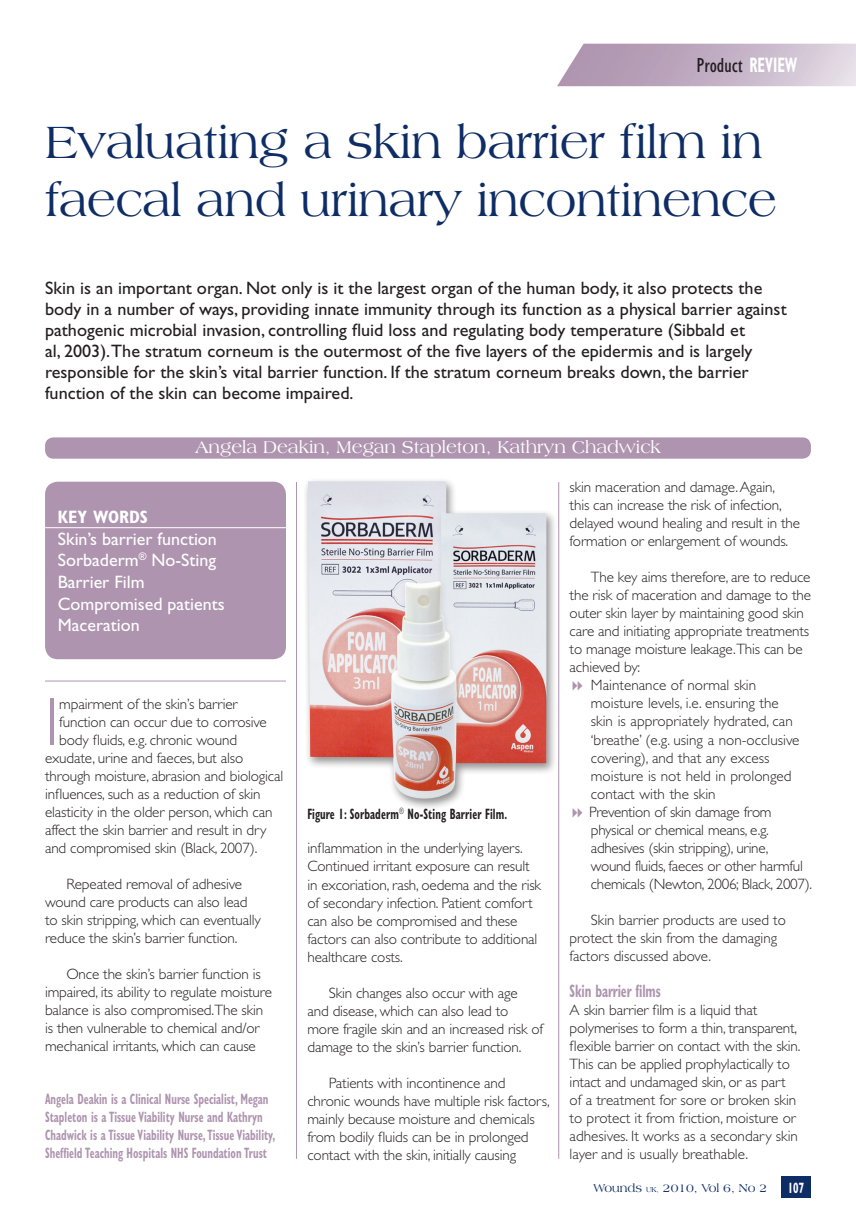
<style>
.page{position:relative;width:856px;height:1226px;background:#fff}
.page>*{position:absolute;margin:0;border:0;box-sizing:border-box;transform-origin:0 0}
.Drop_cap{font:300 67.8px "Gill Sans";color:#ae94af}
.Article_Header{font:48px/57.6px "Americana BT";letter-spacing:-.01em;color:#0f2d65}
.t1{font:condensed 21px "Gill Sans";color:#231f20}
.Bodytext{font:18px/21px "Gill Sans";color:#231f20}
.Key_words{font:18px/21.6px "Gill Sans";color:#fff}
.Author_names{font:18px "Americana BT";color:#fff}
.A_Header{font:700 condensed 18px "Gill Sans";letter-spacing:-.01em;color:#ae94af;scale:.7 1}
.Key_words_header{font:700 condensed 18px "Gill Sans";color:#fff}
.BODY_TEXT{font:300 15px/18px "Gill Sans";letter-spacing:-.01em;color:#231f20}
.Drop_cap-2{font:300 15px "Gill Sans";letter-spacing:-.01em;color:#231f20}
.Bullet{font:300 15px/18px "Gill Sans";color:#231f20}
.Author_details{font:700 condensed 15px/18px "Gill Sans";color:#ae94af;scale:.7 1}
.Bullet-2{font:300 15px/18px "Gill Sans";letter-spacing:-.02em;color:#231f20}
.Bodytext-2{font:300 15px/18px "Gill Sans";color:#231f20}
.t2{font:700 condensed 15px "Gill Sans";letter-spacing:.01em;color:#231f20;scale:.7 1}
.t3{font:700 condensed 15px "Gill Sans";color:#fff;scale:.7 1}
.t4{font:12px "Americana BT";color:#0f2d65}
.s1{font-weight:700;color:#fff}
.s2{font-size:7.5px}
</style>
<div class="page">
<div style="left:781px;top:1176px;width:29px;height:21px;background:#0f2d65"></div>
<svg style="left:557px;top:44px;width:298px;height:42px;background:#c6b4c8"></svg>
<div style="left:45px;top:437px;width:765px;height:21px;background:#ae94af;border-radius:9px"></div>
<div style="left:45px;top:481px;width:241px;height:178px;background:#ae94af;border-radius:13px"></div>
<hr style="left:45px;top:527px;width:241px;height:1px;background:#fff">
<hr style="left:45px;top:680px;width:241px;height:1px;background:#ae94af">
<hr style="left:296px;top:482px;width:1px;height:676px;background:#ae94af">
<hr style="left:558px;top:482px;width:1px;height:676px;background:#ae94af">
<div style="left:302px;top:477px;width:255px;height:333px;background:#231f20;opacity:.5"></div>
<img style="left:308px;top:481px;width:238px;height:317px">
<p class="t1" style="left:696px;top:54px;width:102px">Product <span class="s1">REVIEW</span></p>
<p class="Article_Header" style="left:45px;top:113px;width:733px">Evaluating a skin barrier film in faecal and urinary incontinence</p>
<p class="Bodytext" style="left:45px;top:277px;width:743px">Skin is an important organ. Not only is it the largest organ of the human body, it also protects the body in a number of ways, providing innate immunity through its function as a physical barrier against pathogenic microbial invasion, controlling fluid loss and regulating body temperature (Sibbald et<br>al, 2003).The stratum corneum is the outermost of the five layers of the epidermis and is largely responsible for the skin’s vital barrier function. If the stratum corneum breaks down, the barrier function of the skin can become impaired.</p>
<p class="Author_names" style="left:195px;top:436px;width:467px">Angela Deakin, Megan Stapleton, Kathryn Chadwick</p>
<p class="Key_words_header" style="left:58px;top:506px;width:92px">KEY WORDS</p>
<p class="Key_words" style="left:58px;top:528px;width:160px">Skin’s barrier function</p>
<p class="Key_words" style="left:58px;top:549px;width:160px">Sorbaderm<sup>®</sup> No-Sting<br>Barrier Film</p>
<p class="Key_words" style="left:58px;top:593px;width:168px">Compromised patients</p>
<p class="Key_words" style="left:58px;top:614px;width:83px">Maceration</p>
<p class="Drop_cap" style="left:45px;top:684px;width:16px">I</p>
<p class="Drop_cap-2" style="left:59px;top:695px;width:180px">mpairment of the skin’s barrier</p>
<p class="Drop_cap-2" style="left:59px;top:713px;width:209px">function can occur due to corrosive</p>
<p class="Drop_cap-2" style="left:59px;top:731px;width:179px">body fluids, e.g. chronic wound</p>
<p class="Drop_cap-2" style="left:45px;top:749px;width:200px">exudate, urine and faeces, but also</p>
<p class="Drop_cap-2" style="left:45px;top:767px;width:240px">through moisture, abrasion and biological</p>
<p class="Drop_cap-2" style="left:45px;top:785px;width:217px">influences, such as a reduction of skin</p>
<p class="Drop_cap-2" style="left:45px;top:803px;width:229px">elasticity in the older person, which can</p>
<p class="Drop_cap-2" style="left:45px;top:821px;width:223px">affect the skin barrier and result in dry</p>
<p class="Drop_cap-2" style="left:45px;top:839px;width:214px">and compromised skin (Black, 2007).</p>
<p class="BODY_TEXT" style="left:45px;top:875px;width:217px;text-indent:21px">Repeated removal of adhesive wound care products can also lead to skin stripping, which can eventually reduce the skin’s barrier function.</p>
<p class="BODY_TEXT" style="left:45px;top:965px;width:228px;text-indent:21px">Once the skin’s barrier function is impaired, its ability to regulate moisture balance is also compromised.The skin is then vulnerable to chemical and/or mechanical irritants, which can cause</p>
<p class="Author_details" style="left:45px;top:1089px;width:330px">Angela Deakin is a Clinical Nurse Specialist, Megan Stapleton is a Tissue Viability Nurse and Kathryn Chadwick is a Tissue Viability Nurse, Tissue Viability, Sheffield Teaching Hospitals NHS Foundation Trust</p>
<p class="t2" style="left:307px;top:804px;width:287px">Figure 1: Sorbaderm<sup>®</sup> No-Sting Barrier Film.</p>
<p class="BODY_TEXT" style="left:307px;top:839px;width:235px">inflammation in the underlying layers.<br>Continued irritant exposure can result in excoriation, rash, oedema and the risk of secondary infection. Patient comfort can also be compromised and these factors can also contribute to additional healthcare costs.</p>
<p class="BODY_TEXT" style="left:307px;top:983px;width:237px;text-indent:21px">Skin changes also occur with age<br>and disease, which can also lead to more fragile skin and an increased risk of damage to the skin’s barrier function.</p>
<p class="BODY_TEXT" style="left:307px;top:1073px;width:244px;text-indent:21px">Patients with incontinence and chronic wounds have multiple risk factors, mainly because moisture and chemicals from bodily fluids can be in prolonged contact with the skin, initially causing</p>
<p class="BODY_TEXT" style="left:569px;top:478px;width:232px">skin maceration and damage. Again,<br>this can increase the risk of infection, delayed wound healing and result in the formation or enlargement of wounds.</p>
<p class="BODY_TEXT" style="left:569px;top:568px;width:243px;text-indent:21px">The key aims therefore, are to reduce the risk of maceration and damage to the outer skin layer by maintaining good skin care and initiating appropriate treatments to manage moisture leakage.This can be achieved by:</p>
<p class="Bullet" style="left:591px;top:676px;width:210px">Maintenance of normal skin moisture levels, i.e. ensuring the skin is appropriately hydrated, can ‘breathe’ (e.g. using a non-occlusive covering), and that any excess moisture is not held in prolonged contact with the skin</p>
<p class="Bullet-2" style="left:589px;top:802px;width:225px">Prevention of skin damage from physical or chemical means, e.g. adhesives (skin stripping), urine,<br>wound fluids, faeces or other harmful chemicals (Newton, 2006; Black, 2007).</p>
<p class="Bodytext-2" style="left:569px;top:910px;width:218px;text-indent:21px">Skin barrier products are used to protect the skin from the damaging factors discussed above.</p>
<p class="A_Header" style="left:569px;top:979px;width:132px">Skin barrier films</p>
<p class="BODY_TEXT" style="left:569px;top:1000px;width:232px">A skin barrier film is a liquid that polymerises to form a thin, transparent, flexible barrier on contact with the skin.<br>This can be applied prophylactically to intact and undamaged skin, or as part of a treatment for sore or broken skin to protect it from friction, moisture or adhesives. It works as a secondary skin layer and is usually breathable.</p>
<p class="t4" style="left:593px;top:1180px;width:175px">Wounds <span class="s2">UK,</span> 2010, Vol 6, No 2</p>
<p class="t3" style="left:787px;top:1178px;width:25px">107</p>
</div>
